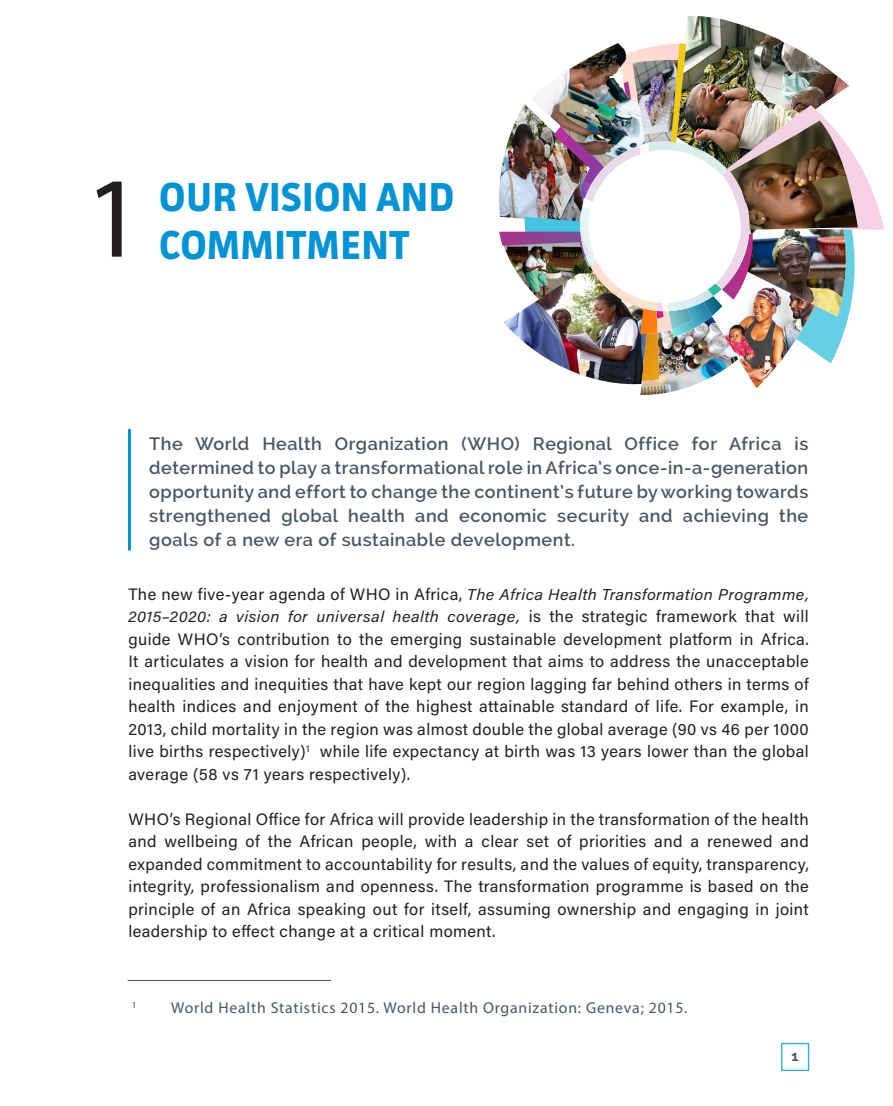
<style>
.page{position:relative;width:893px;height:1106px;background:#fff}
.page>*{position:absolute;margin:0;border:0;box-sizing:border-box;transform-origin:0 0}
.t1{font:115.5px "Myriad Pro";color:#231f20}
.t2{font:700 40.5px "Facit";letter-spacing:.01em;color:#0093d5;scale:.95 1}
.t3{font:600 18px/24px "Raleway";letter-spacing:.03em;color:#465766;text-align:justify}
.t4{font:16.5px/22.5px "Acumin Pro";letter-spacing:.025em;color:#231f20;text-align:justify}
.t5{font:15.75px "Myriad Pro";letter-spacing:.05em;color:#465766}
.t6{font:italic 15.6px/22.5px "Acumin Pro";letter-spacing:.025em;color:#231f20;scale:1.05 1}
.t7{font:700 14.1px "Raleway";color:#465766}
.t8{font:9.15px "Myriad Pro";color:#465766}
.s1{font-style:normal;font-size:16.5px}
</style>
<div class="page">
<div style="left:781px;top:1042px;width:28px;height:29px;border:1px solid #30aed5"></div>
<hr style="left:128px;top:430px;width:3px;height:119px;background:#0093d5">
<hr style="left:128px;top:980px;width:203px;height:1px;background:#465766">
<img style="left:683px;top:16px;width:166px;height:126px">
<img style="left:499px;top:104px;width:55px;height:115px">
<img style="left:508px;top:257px;width:16px;height:16px">
<img style="left:504px;top:273px;width:136px;height:111px">
<svg style="left:815px;top:230px;width:40px;height:133px"></svg>
<img style="left:640px;top:333px;width:72px;height:62px">
<img style="left:657px;top:319px;width:15px;height:14px">
<img style="left:712px;top:306px;width:103px;height:82px">
<img style="left:727px;top:105px;width:157px;height:125px">
<img style="left:645px;top:43px;width:38px;height:17px">
<img style="left:554px;top:169px;width:9px;height:12px">
<img style="left:563px;top:169px;width:27px;height:12px">
<img style="left:645px;top:60px;width:26px;height:83px">
<img style="left:746px;top:229px;width:100px;height:87px">
<img style="left:728px;top:120px;width:130px;height:109px">
<img style="left:531px;top:43px;width:114px;height:126px">
<svg style="left:671px;top:44px;width:15px;height:98px"></svg>
<img style="left:729px;top:296px;width:24px;height:4px">
<img style="left:672px;top:308px;width:40px;height:29px">
<img style="left:669px;top:308px;width:23px;height:21px">
<img style="left:703px;top:296px;width:19px;height:20px">
<img style="left:499px;top:232px;width:25px;height:25px">
<img style="left:577px;top:308px;width:17px;height:13px">
<img style="left:642px;top:333px;width:17px;height:48px">
<img style="left:640px;top:311px;width:17px;height:23px">
<img style="left:590px;top:165px;width:23px;height:16px">
<img style="left:607px;top:146px;width:33px;height:24px">
<svg style="left:656px;top:302px;width:13px;height:17px"></svg>
<img style="left:524px;top:181px;width:229px;height:115px">
<img style="left:716px;top:233px;width:33px;height:56px">
<img style="left:684px;top:295px;width:15px;height:2px">
<img style="left:687px;top:297px;width:16px;height:11px">
<img style="left:667px;top:300px;width:20px;height:11px">
<img style="left:699px;top:290px;width:14px;height:12px">
<img style="left:580px;top:232px;width:10px;height:24px">
<img style="left:590px;top:262px;width:30px;height:32px">
<img style="left:616px;top:289px;width:24px;height:4px">
<img style="left:639px;top:300px;width:17px;height:11px">
<img style="left:614px;top:293px;width:30px;height:15px">
<svg style="left:639px;top:143px;width:9px;height:11px"></svg>
<img style="left:648px;top:142px;width:14px;height:10px">
<img style="left:662px;top:142px;width:66px;height:33px">
<img style="left:722px;top:169px;width:28px;height:64px">
<h1 class="t1" style="left:85px;top:147px;width:61px">1</h1>
<h2 class="t2" style="left:159px;top:171px;width:312px">OUR VISION AND</h2>
<h2 class="t2" style="left:159px;top:220px;width:265px">COMMITMENT</h2>
<p class="t3" style="left:149px;top:431px;width:661px">The World Health Organization (WHO) Regional Office for Africa is determined to play a transformational role in Africa’s once-in-a-generation opportunity and effort to change the continent’s future by working towards strengthened global health and economic security and achieving the goals of a new era of sustainable development.</p>
<p class="t6" style="left:128px;top:582px;width:649px"><span class="s1">The new five-year agenda of WHO in Africa,</span> The Africa Health Transformation Programme,<br>2015–2020: a vision for universal health coverage, <span class="s1">is the strategic framework that will</span></p>
<p class="t4" style="left:128px;top:627px;width:682px">guide WHO’s contribution to the emerging sustainable development platform in Africa.<br>It articulates a vision for health and development that aims to address the unacceptable inequalities and inequities that have kept our region lagging far behind others in terms of health indices and enjoyment of the highest attainable standard of life. For example, in 2013, child mortality in the region was almost double the global average (90 vs 46 per 1000 live births respectively)<sup>1</sup> while life expectancy at birth was 13 years lower than the global average (58 vs 71 years respectively).</p>
<p class="t4" style="left:128px;top:807px;width:682px">WHO’s Regional Office for Africa will provide leadership in the transformation of the health and wellbeing of the African people, with a clear set of priorities and a renewed and expanded commitment to accountability for results, and the values of equity, transparency, integrity, professionalism and openness. The transformation programme is based on the principle of an Africa speaking out for itself, assuming ownership and engaging in joint leadership to effect change at a critical moment.</p>
<p class="t8" style="left:132px;top:999px;width:6px">1</p>
<p class="t5" style="left:171px;top:998px;width:518px">World Health Statistics 2015. World Health Organization: Geneva; 2015.</p>
<p class="t7" style="left:792px;top:1048px;width:8px">1</p>
</div>
